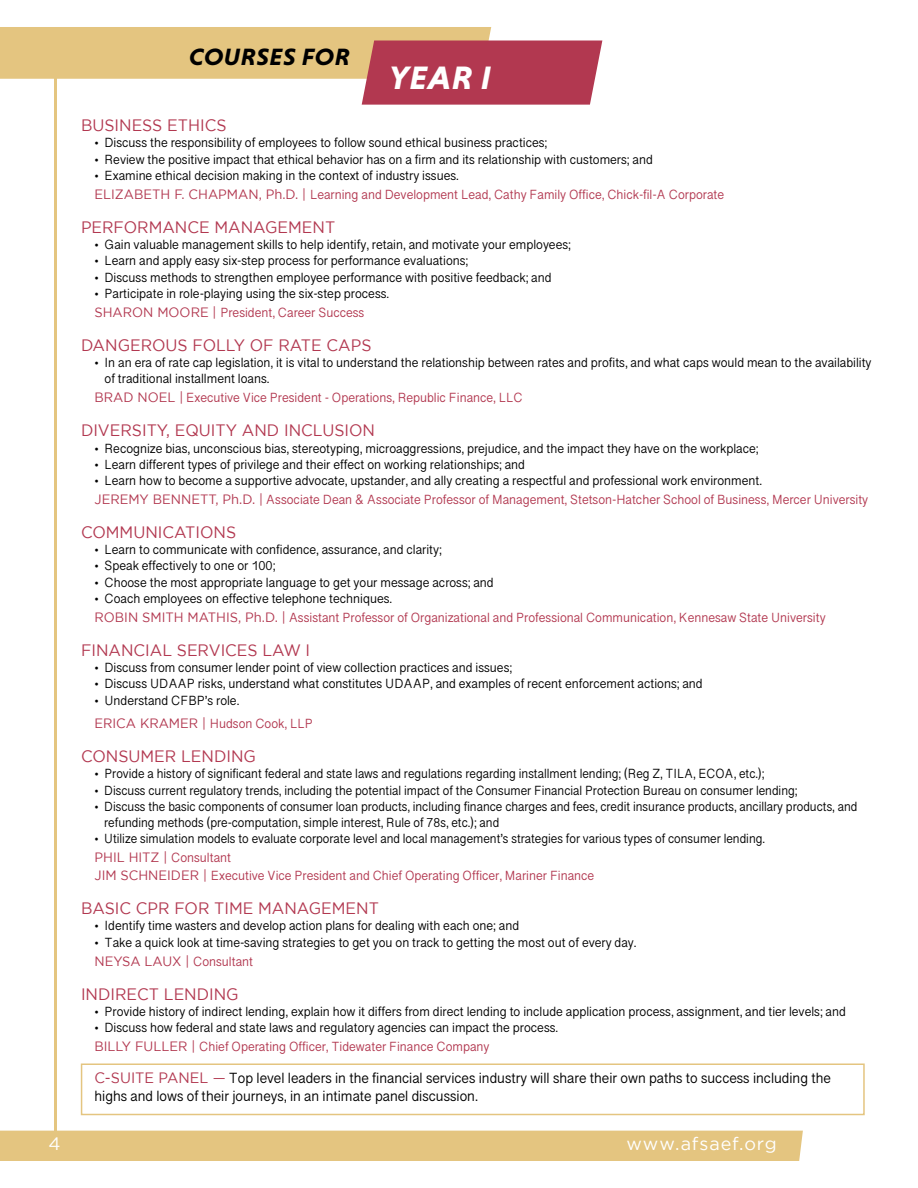
<style>
.page{position:relative;width:918px;height:1188px;background:#fff}
.page>*{position:absolute;margin:0;border:0;box-sizing:border-box;transform-origin:0 0}
.t1{font:italic 700 33px "Niveau Grotesk";color:#fff;scale:1.08 1}
.t2{font:italic 700 24px "Niveau Grotesk";letter-spacing:.015em;color:#000;scale:1.08 1}
.t3{font:18px "Gotham";letter-spacing:.05em;color:#fff}
.t4{font:16.5px "Gotham";color:#b23850;scale:.96 1}
.t5{font:15px/18px "Myanmar Sangam MN";color:#000;scale:.96 1}
.t6{font:13.5px/18.9px "Myanmar Sangam MN";color:#000;scale:.96 1}
.t7{font:13.5px/18.5px "Myanmar Sangam MN";color:#000;scale:.93 1}
.t8{font:13.5px/18.9px "Myanmar Sangam MN";color:#b23850;scale:.96 1}
.t9{font:13.5px "Gotham";letter-spacing:-.01em;color:#b23850;scale:.96 1}
.s1{color:#000}
.s2{font-family:"Gotham"}
.s3{font-family:"Gotham";color:#b23850}
.s4{color:#b23850}
.s5{font-family:"Myanmar Sangam MN"}
</style>
<div class="page">
<hr style="left:54px;top:63px;width:3px;height:1095px;background:#e4c580">
<svg style="left:0;top:27px;width:602px;height:78px"></svg>
<div style="left:0;top:1131px;width:803px;height:30px;background:#e4c580"></div>
<div style="left:81px;top:1064px;width:784px;height:51px;border:2px solid #e4c580"></div>
<h2 class="t2" style="left:189px;top:43px;width:150px">COURSES FOR</h2>
<h1 class="t1" style="left:389px;top:59px;width:96px">YEAR I</h1>
<p class="t4" style="left:81px;top:116px;width:153px">BUSINESS ETHICS</p>
<p class="t6" style="left:94px;top:133px;width:473px">• Discuss the responsibility of employees to follow sound ethical business practices;</p>
<p class="t6" style="left:94px;top:150px;width:583px">• Review the positive impact that ethical behavior has on a firm and its relationship with customers; and</p>
<p class="t8" style="left:94px;top:166px;width:657px"><span class="s1">• Examine ethical decision making in the context of industry issues.<br></span><span class="s2">ELIZABETH F. CHAPMAN, Ph.D. |</span> Learning and Development Lead, Cathy Family Office, Chick-fil-A Corporate</p>
<p class="t4" style="left:81px;top:218px;width:266px">PERFORMANCE MANAGEMENT</p>
<p class="t6" style="left:94px;top:235px;width:498px">• Gain valuable management skills to help identify, retain, and motivate your employees;</p>
<p class="t6" style="left:94px;top:251px;width:391px">• Learn and apply easy six-step process for performance evaluations;</p>
<p class="t6" style="left:94px;top:267px;width:478px">• Discuss methods to strengthen employee performance with positive feedback; and</p>
<p class="t6" style="left:94px;top:284px;width:308px">• Participate in role-playing using the six-step process.<br><span class="s3">SHARON MOORE |</span> <span class="s4">President, Career Success</span></p>
<p class="t4" style="left:81px;top:336px;width:304px">DANGEROUS FOLLY OF RATE CAPS</p>
<p class="t6" style="left:105px;top:354px;width:800px;line-height:16.2px;text-indent:-10px">• In an era of rate cap legislation, it is vital to understand the relationship between rates and profits, and what caps would mean to the availability of traditional installment loans.</p>
<p class="t8" style="left:95px;top:388px;width:448px"><span class="s2">BRAD NOEL |</span> Executive Vice President - Operations, Republic Finance, LLC</p>
<p class="t4" style="left:81px;top:421px;width:308px">DIVERSITY, EQUITY AND INCLUSION</p>
<p class="t6" style="left:94px;top:438px;width:693px">• Recognize bias, unconscious bias, stereotyping, microaggressions, prejudice, and the impact they have on the workplace;</p>
<p class="t6" style="left:94px;top:455px;width:450px">• Learn different types of privilege and their effect on working relationships; and</p>
<p class="t6" style="left:94px;top:471px;width:807px">• Learn how to become a supportive advocate, upstander, and ally creating a respectful and professional work environment.<br><span class="s3">JEREMY BENNETT, Ph.D. |</span> <span class="s4">Associate Dean &amp; Associate Professor of Management, Stetson-Hatcher School of Business, Mercer University</span></p>
<p class="t4" style="left:81px;top:523px;width:163px">COMMUNICATIONS</p>
<p class="t6" style="left:94px;top:540px;width:363px">• Learn to communicate with confidence, assurance, and clarity;</p>
<p class="t6" style="left:94px;top:556px;width:190px">• Speak effectively to one or 100;</p>
<p class="t6" style="left:94px;top:573px;width:417px">• Choose the most appropriate language to get your message across; and</p>
<p class="t8" style="left:94px;top:589px;width:763px"><span class="s1">• Coach employees on effective telephone techniques.<br></span><span class="s2">ROBIN SMITH MATHIS, Ph.D. |</span> Assistant Professor of Organizational and Professional Communication, Kennesaw State University</p>
<p class="t4" style="left:81px;top:641px;width:240px">FINANCIAL SERVICES LAW I</p>
<p class="t6" style="left:94px;top:658px;width:436px">• Discuss from consumer lender point of view collection practices and issues;</p>
<p class="t6" style="left:94px;top:674px;width:635px">• Discuss UDAAP risks, understand what constitutes UDAAP, and examples of recent enforcement actions; and</p>
<p class="t6" style="left:94px;top:688px;width:229px;line-height:23.4px">• Understand CFBP’s role.<br><span class="s3">ERICA KRAMER |</span> <span class="s4">Hudson Cook, LLP</span></p>
<p class="t4" style="left:81px;top:747px;width:184px">CONSUMER LENDING</p>
<p class="t6" style="left:94px;top:764px;width:699px">• Provide a history of significant federal and state laws and regulations regarding installment lending; (Reg Z, TILA, ECOA, etc.);</p>
<p class="t7" style="left:94px;top:781px;width:757px">• Discuss current regulatory trends, including the potential impact of the Consumer Financial Protection Bureau on consumer lending;</p>
<p class="t7" style="left:104px;top:798px;width:811px;line-height:16.2px;text-indent:-10px">• Discuss the basic components of consumer loan products, including finance charges and fees, credit insurance products, ancillary products, and refunding methods (pre-computation, simple interest, Rule of 78s, etc.); and</p>
<p class="t7" style="left:94px;top:829px;width:722px">• Utilize simulation models to evaluate corporate level and local management’s strategies for various types of consumer lending.<br><span class="s3">PHIL HITZ |</span> <span class="s4">Consultant<br></span><span class="s3">JIM SCHNEIDER |</span> <span class="s4">Executive Vice President and Chief Operating Officer, Mariner Finance</span></p>
<p class="t4" style="left:81px;top:899px;width:312px">BASIC CPR FOR TIME MANAGEMENT</p>
<p class="t6" style="left:94px;top:916px;width:444px">• Identify time wasters and develop action plans for dealing with each one; and</p>
<p class="t6" style="left:94px;top:933px;width:566px">• Take a quick look at time-saving strategies to get you on track to getting the most out of every day.</p>
<p class="t9" style="left:94px;top:953px;width:167px">NEYSA LAUX | <span class="s5">Consultant</span></p>
<p class="t4" style="left:81px;top:985px;width:166px">INDIRECT LENDING</p>
<p class="t6" style="left:94px;top:1002px;width:784px">• Provide history of indirect lending, explain how it differs from direct lending to include application process, assignment, and tier levels; and</p>
<p class="t6" style="left:94px;top:1018px;width:484px">• Discuss how federal and state laws and regulatory agencies can impact the process.<br><span class="s3">BILLY FULLER |</span> <span class="s4">Chief Operating Officer, Tidewater Finance Company</span></p>
<p class="t5" style="left:94px;top:1069px;width:769px"><span class="s3">C-SUITE PANEL —</span> Top level leaders in the financial services industry will share their own paths to success including the highs and lows of their journeys, in an intimate panel discussion.</p>
<h3 class="t3" style="left:48px;top:1134px;width:14px">4</h3>
<h3 class="t3" style="left:626px;top:1134px;width:152px">www.afsaef.org</h3>
</div>
